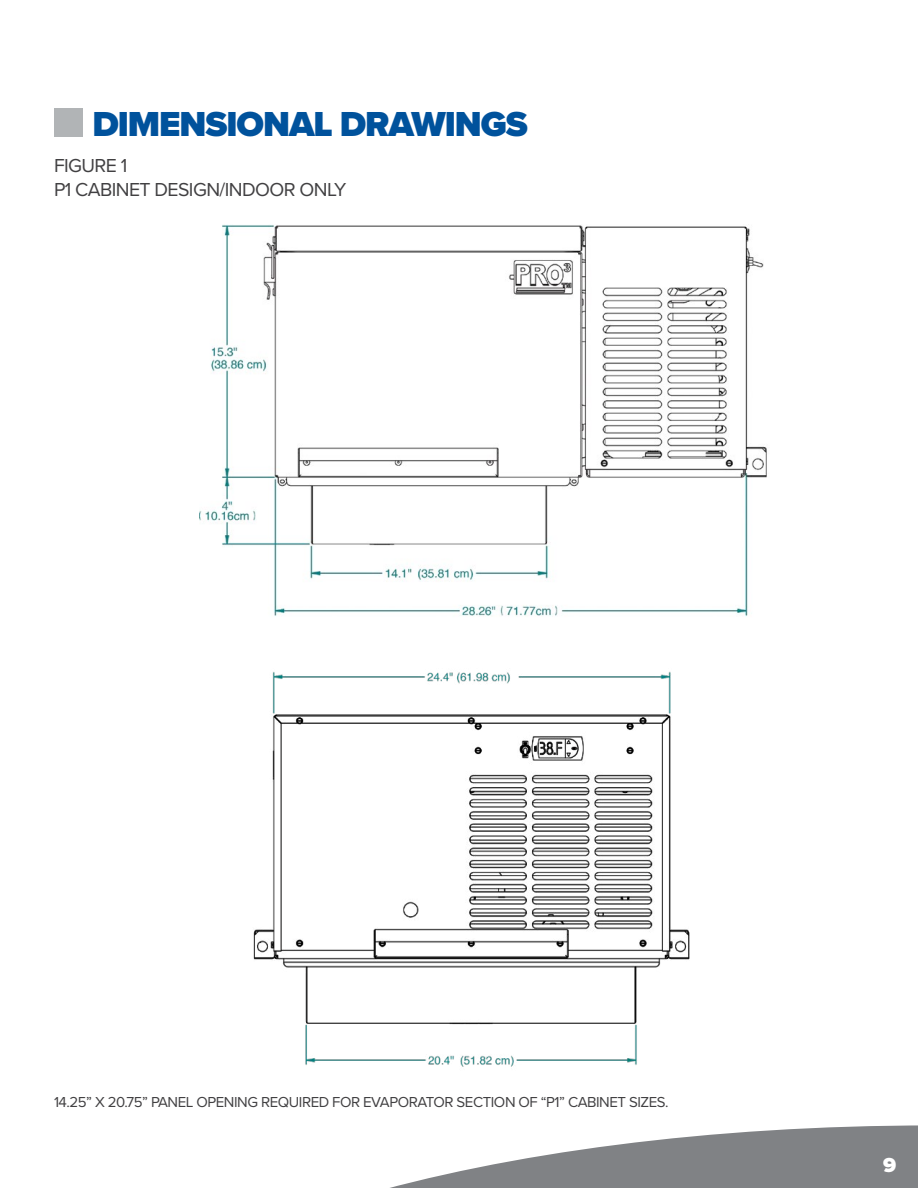
<style>
.page{position:relative;width:918px;height:1188px;background:#fff}
.page>*{position:absolute;margin:0;border:0;box-sizing:border-box;transform-origin:0 0}
.t1{font:900 36px "Proxima Nova";letter-spacing:-.03em;color:#00529c}
.t2{font:900 21px "Proxima Nova";color:#fff}
.t3{font:19.5px/24px "Proxima Nova";letter-spacing:-.03em;color:#414042}
.t4{font:15px "Proxima Nova";letter-spacing:-.03em;color:#414042}
</style>
<div class="page">
<svg style="left:390px;top:1125px;width:528px;height:63px"></svg>
<div style="left:54px;top:108px;width:28px;height:28px;background:#b1b4b6"></div>
<img style="left:200px;top:224px;width:567px;height:393px">
<img style="left:272px;top:671px;width:399px;height:396px">
<img style="left:253px;top:715px;width:437px;height:309px">
<h1 class="t1" style="left:92px;top:98px;width:437px">DIMENSIONAL DRAWINGS</h1>
<h3 class="t3" style="left:54px;top:152px;width:294px">FIGURE 1<br>P1 CABINET DESIGN/INDOOR ONLY</h3>
<p class="t4" style="left:54px;top:1091px;width:616px">14.25” X 20.75” PANEL OPENING REQUIRED FOR EVAPORATOR SECTION OF “P1” CABINET SIZES.</p>
<h2 class="t2" style="left:883px;top:1149px;width:15px">9</h2>
</div>
